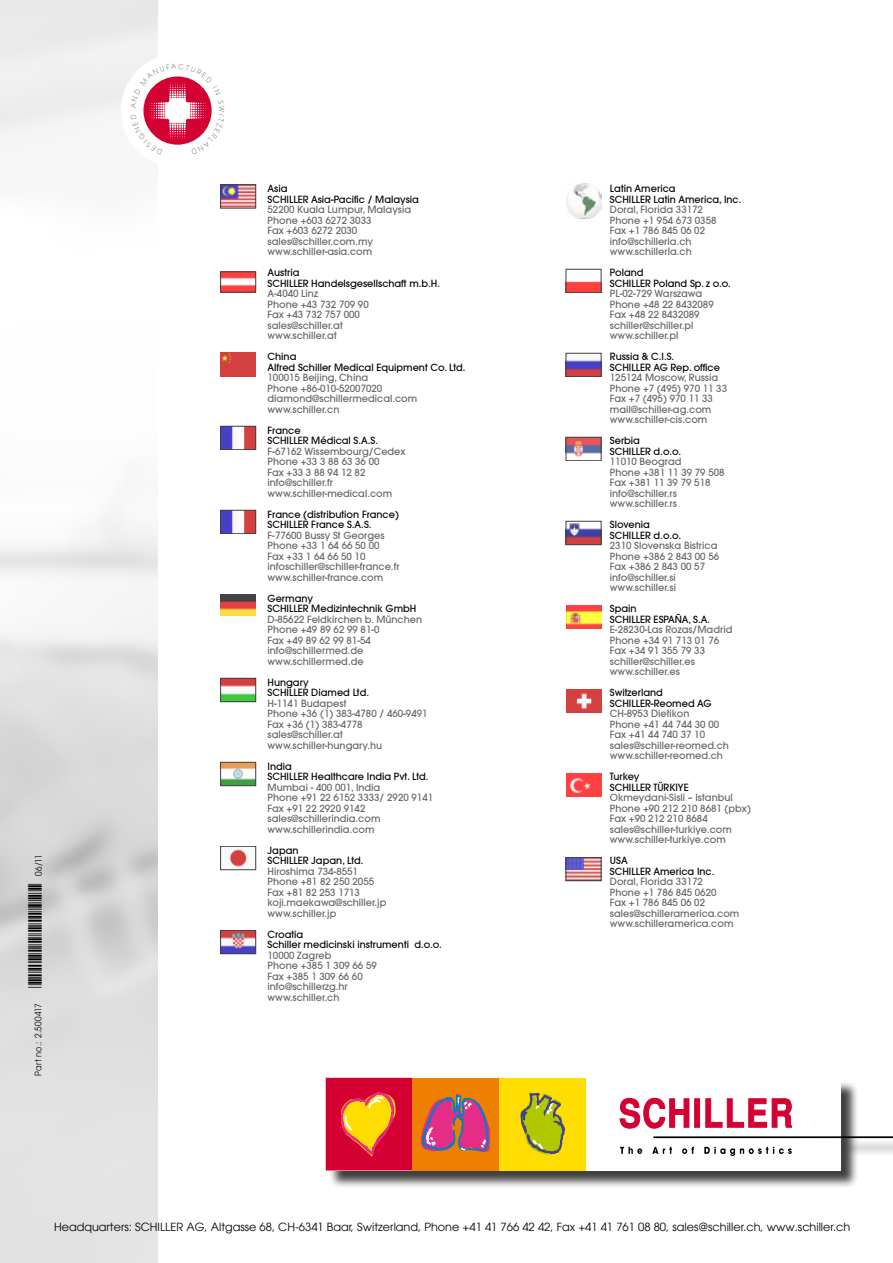
<style>
.page{position:relative;width:893px;height:1263px;background:#fff}
.page>*{position:absolute;margin:0;border:0;box-sizing:border-box;transform-origin:0 0}
.t1{font:11.25px "Avant Garde LT";color:#000}
.t2{font:500 9.75px/10.5px "Avant Garde";color:#646567}
.t3{font:500 9.75px/10.5px "Avant Garde";color:#000}
.t4{font:9px "Avant Garde LT";letter-spacing:.04em;color:#000;scale:.9 1}
</style>
<div class="page">
<div style="left:328px;top:1080px;width:565px;height:109px;background:#000;opacity:.75"></div>
<div style="left:326px;top:1078px;width:515px;height:92px;background:#fff"></div>
<div style="left:412px;top:1078px;width:87px;height:92px;background:#ee7f00"></div>
<svg style="left:421px;top:1094px;width:70px;height:59px"></svg>
<div style="left:499px;top:1078px;width:86px;height:92px;background:#fd0"></div>
<svg style="left:519px;top:1092px;width:46px;height:63px"></svg>
<svg style="left:326px;top:1078px;width:86px;height:92px;background:#de352e"></svg>
<svg style="left:620px;top:1098px;width:69px;height:30px"></svg>
<div style="left:695px;top:1099px;width:5px;height:28px;background:#d40032"></div>
<div style="left:694px;top:1099px;width:6px;height:28px;border:1px solid #d40032"></div>
<svg style="left:705px;top:1098px;width:87px;height:29px"></svg>
<hr style="left:653px;top:1136px;width:240px;height:2px;background:#000">
<svg style="left:620px;top:1147px;width:22px;height:7px"></svg>
<svg style="left:652px;top:1147px;width:20px;height:7px"></svg>
<svg style="left:682px;top:1147px;width:12px;height:7px"></svg>
<svg style="left:704px;top:1147px;width:88px;height:9px"></svg>
<img style="left:222px;top:187px;width:32px;height:19px">
<img style="left:222px;top:274px;width:32px;height:16px">
<img style="left:221px;top:353px;width:35px;height:23px">
<img style="left:222px;top:428px;width:32px;height:20px">
<img style="left:222px;top:512px;width:32px;height:20px">
<img style="left:221px;top:594px;width:35px;height:21px">
<img style="left:222px;top:680px;width:32px;height:20px">
<img style="left:222px;top:764px;width:32px;height:20px">
<img style="left:229px;top:849px;width:18px;height:18px">
<img style="left:222px;top:932px;width:32px;height:20px">
<img style="left:566px;top:183px;width:35px;height:36px">
<img style="left:568px;top:281px;width:31px;height:10px">
<img style="left:568px;top:360px;width:31px;height:15px">
<img style="left:568px;top:439px;width:31px;height:18px">
<img style="left:568px;top:523px;width:31px;height:20px">
<img style="left:566px;top:605px;width:35px;height:24px">
<img style="left:566px;top:689px;width:35px;height:24px">
<img style="left:566px;top:773px;width:35px;height:24px">
<img style="left:568px;top:859px;width:31px;height:20px">
<svg style="left:131px;top:64px;width:81px;height:91px"></svg>
<svg style="left:28px;top:884px;width:14px;height:104px"></svg>
<p class="t4" style="left:33px;top:876px;width:25px;rotate:-90deg">06/11</p>
<p class="t4" style="left:33px;top:1075px;width:82px;rotate:-90deg">Part no.: 2.500417</p>
<p class="t3" style="left:268px;top:183px;width:153px">Asia<br>SCHILLER Asia-Pacific / Malaysia</p>
<p class="t2" style="left:268px;top:204px;width:145px">52200 Kuala Lumpur, Malaysia<br>Phone +603 6272 3033<br>Fax +603 6272 2030 sales@schiller.com.my www.schiller-asia.com</p>
<p class="t3" style="left:268px;top:267px;width:174px">Austria<br>SCHILLER Handelsgesellschaft m.b.H.</p>
<p class="t2" style="left:268px;top:288px;width:103px">A-4040 Linz<br>Phone +43 732 709 90<br>Fax +43 732 757 000 sales@schiller.at www.schiller.at</p>
<p class="t3" style="left:268px;top:351px;width:199px">China<br>Alfred Schiller Medical Equipment Co. Ltd.</p>
<p class="t2" style="left:268px;top:372px;width:151px">100015 Beijing, China<br>Phone +86-010-52007020 diamond@schillermedical.com www.schiller.cn</p>
<p class="t3" style="left:268px;top:425px;width:112px">France<br>SCHILLER Médical S.A.S.</p>
<p class="t2" style="left:268px;top:446px;width:140px">F-67162 Wissembourg/Cedex<br>Phone +33 3 88 63 36 00<br>Fax +33 3 88 94 12 82 info@schiller.fr www.schiller-medical.com</p>
<p class="t3" style="left:268px;top:509px;width:133px">France (distribution France)<br>SCHILLER France S.A.S.</p>
<p class="t2" style="left:268px;top:530px;width:133px">F-77600 Bussy St Georges<br>Phone +33 1 64 66 50 00<br>Fax +33 1 64 66 50 10 infoschiller@schiller-france.fr www.schiller-france.com</p>
<p class="t3" style="left:268px;top:593px;width:150px">Germany<br>SCHILLER Medizintechnik GmbH</p>
<p class="t2" style="left:268px;top:614px;width:156px">D-85622 Feldkirchen b. München<br>Phone +49 89 62 99 81-0<br>Fax +49 89 62 99 81-54 info@schillermed.de www.schillermed.de</p>
<p class="t3" style="left:268px;top:677px;width:103px">Hungary<br>SCHILLER Diamed Ltd.</p>
<p class="t2" style="left:268px;top:698px;width:162px">H-1141 Budapest<br>Phone +36 (1) 383-4780 / 460-9491<br>Fax +36 (1) 383-4778 sales@schiller.at www.schiller-hungary.hu</p>
<p class="t3" style="left:268px;top:761px;width:162px">India<br>SCHILLER Healthcare India Pvt. Ltd.</p>
<p class="t2" style="left:268px;top:782px;width:167px">Mumbai - 400 001, India<br>Phone +91 22 6152 3333/ 2920 9141<br>Fax +91 22 2920 9142 sales@schillerindia.com www.schillerindia.com</p>
<p class="t3" style="left:268px;top:845px;width:97px">Japan<br>SCHILLER Japan, Ltd.</p>
<p class="t2" style="left:268px;top:866px;width:120px">Hiroshima 734-8551<br>Phone +81 82 250 2055<br>Fax +81 82 253 1713 koji.maekawa@schiller.jp www.schiller.jp</p>
<p class="t3" style="left:268px;top:929px;width:176px">Croatia<br>Schiller medicinski instrumenti d.o.o.</p>
<p class="t2" style="left:268px;top:950px;width:111px">10000 Zagreb<br>Phone +385 1 309 66 59<br>Fax +385 1 309 66 60 info@schillerzg.hr www.schiller.ch</p>
<p class="t3" style="left:610px;top:183px;width:133px">Latin America<br>SCHILLER Latin America, Inc.</p>
<p class="t2" style="left:610px;top:204px;width:108px">Doral, Florida 33172<br>Phone +1 954 673 0358<br>Fax +1 786 845 06 02 info@schillerla.ch www.schillerla.ch</p>
<p class="t3" style="left:610px;top:267px;width:122px">Poland<br>SCHILLER Poland Sp. z o.o.</p>
<p class="t2" style="left:610px;top:288px;width:105px">PL-02-729 Warszawa<br>Phone +48 22 8432089<br>Fax +48 22 8432089 schiller@schiller.pl www.schiller.pl</p>
<p class="t3" style="left:610px;top:351px;width:112px">Russia &amp; C.I.S.<br>SCHILLER AG Rep. office</p>
<p class="t2" style="left:610px;top:372px;width:119px">125124 Moscow, Russia<br>Phone +7 (495) 970 11 33<br>Fax +7 (495) 970 11 33 mail@schiller-ag.com www.schiller-cis.com</p>
<p class="t3" style="left:610px;top:435px;width:73px">Serbia<br>SCHILLER d.o.o.</p>
<p class="t2" style="left:610px;top:456px;width:116px">11010 Beograd<br>Phone +381 11 39 79 508<br>Fax +381 11 39 79 518 info@schiller.rs www.schiller.rs</p>
<p class="t3" style="left:610px;top:519px;width:73px">Slovenia<br>SCHILLER d.o.o.</p>
<p class="t2" style="left:610px;top:540px;width:111px">2310 Slovenska Bistrica<br>Phone +386 2 843 00 56<br>Fax +386 2 843 00 57 info@schiller.si www.schiller.si</p>
<p class="t3" style="left:610px;top:603px;width:102px">Spain<br>SCHILLER ESPAÑA, S.A.</p>
<p class="t2" style="left:610px;top:624px;width:124px">E-28230-Las Rozas/Madrid<br>Phone +34 91 713 01 76<br>Fax +34 91 355 79 33 schiller@schiller.es www.schiller.es</p>
<p class="t3" style="left:610px;top:687px;width:103px">Switzerland<br>SCHILLER-Reomed AG</p>
<p class="t2" style="left:610px;top:708px;width:121px">CH-8953 Dietikon<br>Phone +41 44 744 30 00<br>Fax +41 44 740 37 10 sales@schiller-reomed.ch www.schiller-reomed.ch</p>
<p class="t3" style="left:610px;top:771px;width:80px">Turkey<br>SCHILLER TÜRKIYE</p>
<p class="t2" style="left:610px;top:792px;width:143px">Okmeydani-Sisli – Istanbul<br>Phone +90 212 210 8681 (pbx)<br>Fax +90 212 210 8684 sales@schiller-turkiye.com www.schiller-turkiye.com</p>
<p class="t3" style="left:610px;top:855px;width:106px">USA<br>SCHILLER America Inc.</p>
<p class="t2" style="left:610px;top:876px;width:131px">Doral, Florida 33172<br>Phone +1 786 845 0620<br>Fax +1 786 845 06 02 sales@schilleramerica.com www.schilleramerica.com</p>
<p class="t1" style="left:54px;top:1220px;width:798px">Headquarters: SCHILLER AG, Altgasse 68, CH-6341 Baar, Switzerland, Phone +41 41 766 42 42, Fax +41 41 761 08 80, sales@schiller.ch, www.schiller.ch</p>
</div>
